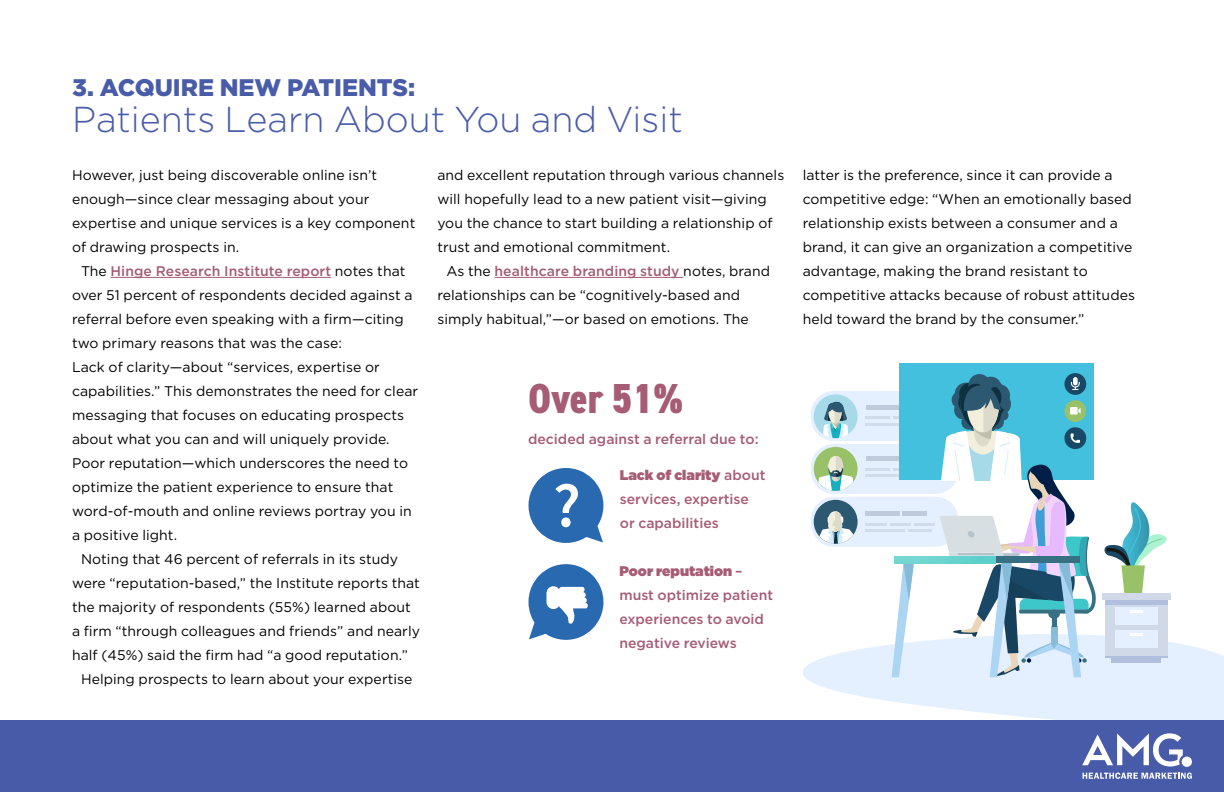
<style>
.page{position:relative;width:1224px;height:792px;background:#fff}
.page>*{position:absolute;margin:0;border:0;box-sizing:border-box;transform-origin:0 0}
.t1{font:800 condensed 42px "DIN2014";letter-spacing:.005em;color:#a65c75}
.t2{font:300 36px "Gotham";color:#495ca9}
.t3{font:900 24px "Gotham";color:#495ca9}
.t4{font:14px/24px "Gotham";letter-spacing:.005em;color:#000}
.t5{font:500 14px/24px "Gotham";color:#a65c75}
.s1{font-weight:500;color:#a65c75}
.s2{font-weight:900}
</style>
<div class="page">
<div style="left:900px;top:364px;width:194px;height:116px;background:#43c0dd"></div>
<div style="left:1064px;top:373px;width:22px;height:22px;background:#194866;border-radius:50%"></div>
<div style="left:1073px;top:377px;width:5px;height:8px;background:#fff;border-radius:2px"></div>
<div style="left:969px;top:374px;width:21px;height:22px;background:#2c5871;border-radius:50%"></div>
<div style="left:980px;top:377px;width:21px;height:21px;background:#2c5871;border-radius:50%"></div>
<svg style="left:803px;top:381px;width:421px;height:339px"></svg>
<div style="left:1102px;top:594px;width:69px;height:6px;background:#cfd9e8"></div>
<div style="left:0;top:720px;width:1224px;height:72px;background:#485ba9"></div>
<svg style="left:1082px;top:733px;width:110px;height:34px"></svg>
<svg style="left:1083px;top:773px;width:109px;height:6px"></svg>
<hr style="left:111px;top:277px;width:220px;height:1px;background:#a65c75">
<hr style="left:495px;top:277px;width:188px;height:1px;background:#a65c75">
<svg style="left:529px;top:564px;width:74px;height:76px"></svg>
<svg style="left:528px;top:468px;width:75px;height:75px"></svg>
<div style="left:561px;top:517px;width:10px;height:10px;background:#fff;border-radius:50%"></div>
<h3 class="t3" style="left:72px;top:71px;width:344px">3. ACQUIRE NEW PATIENTS:</h3>
<h2 class="t2" style="left:72px;top:97px;width:612px">Patients Learn About You and Visit</h2>
<p class="t4" style="left:72px;top:163px;width:345px">However, just being discoverable online isn’t enough—since clear messaging about your expertise and unique services is a key component of drawing prospects in.</p>
<p class="t4" style="left:72px;top:259px;width:348px;text-indent:9px">The <span class="s1">Hinge Research Institute report</span> notes that over 51 percent of respondents decided against a referral before even speaking with a firm—citing two primary reasons that was the case:<br>Lack of clarity—about “services, expertise or capabilities.” This demonstrates the need for clear messaging that focuses on educating prospects about what you can and will uniquely provide.<br>Poor reputation—which underscores the need to optimize the patient experience to ensure that word-of-mouth and online reviews portray you in a positive light.</p>
<p class="t4" style="left:81px;top:547px;width:319px">Noting that 46 percent of referrals in its study</p>
<p class="t4" style="left:72px;top:571px;width:349px">were “reputation-based,” the Institute reports that</p>
<p class="t4" style="left:72px;top:595px;width:340px">the majority of respondents (55%) learned about</p>
<p class="t4" style="left:72px;top:619px;width:350px">a firm “through colleagues and friends” and nearly</p>
<p class="t4" style="left:72px;top:643px;width:337px">half (45%) said the firm had “a good reputation.”</p>
<p class="t4" style="left:81px;top:667px;width:333px">Helping prospects to learn about your expertise</p>
<p class="t4" style="left:437px;top:163px;width:349px">and excellent reputation through various channels will hopefully lead to a new patient visit—giving you the chance to start building a relationship of trust and emotional commitment.</p>
<p class="t4" style="left:437px;top:259px;width:334px;text-indent:9px">As the <span class="s1">healthcare branding study</span> notes, brand relationships can be “cognitively-based and simply habitual,”—or based on emotions. The</p>
<h1 class="t1" style="left:528px;top:371px;width:156px">Over 51%</h1>
<p class="t5" style="left:528px;top:427px;width:232px">decided against a referral due to:</p>
<p class="t5" style="left:620px;top:463px;width:147px"><span class="s2">Lack of clarity</span> about services, expertise or capabilities</p>
<p class="t5" style="left:619px;top:559px;width:155px"><span class="s2">Poor reputation</span> – must optimize patient experiences to avoid negative reviews</p>
<p class="t4" style="left:803px;top:163px;width:334px">latter is the preference, since it can provide a competitive edge: “When an emotionally based relationship exists between a consumer and a brand, it can give an organization a competitive advantage, making the brand resistant to competitive attacks because of robust attitudes held toward the brand by the consumer.”</p>
</div>
